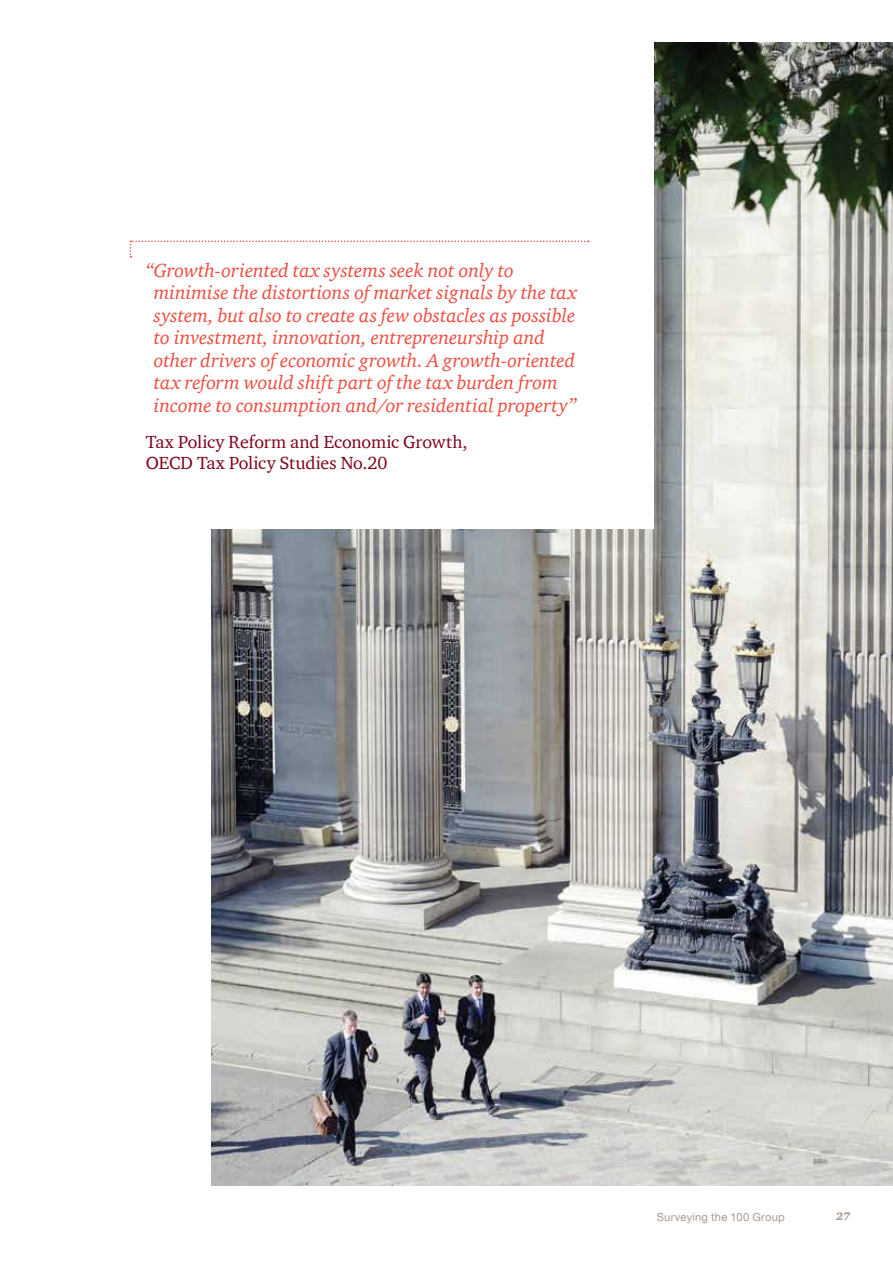
<style>
.page{position:relative;width:893px;height:1263px;background:#fff}
.page>*{position:absolute;margin:0;border:0;box-sizing:border-box;transform-origin:0 0}
.t1{font:italic 19.5px/22.5px "ITC Charter Com";color:#f04b3e}
.t2{font:18px/21px "ITC Charter Com";letter-spacing:-.01em;color:#80021a}
.t3{font:11.25px "Helvetica Neue LT Com";letter-spacing:.015em;color:#a89b91}
.t4{font:italic 900 11.25px "ITC Charter Com";color:#a89b91}
</style>
<div class="page">
<img style="left:212px;top:43px;width:681px;height:1143px">
<div style="left:64px;top:26px;width:590px;height:503px;background:#fff"></div>
<svg style="left:130px;top:241px;width:459px;height:17px"></svg>
<p class="t1" style="left:154px;top:259px;width:425px;text-indent:-8px">“Growth-oriented tax systems seek not only to minimise the distortions of market signals by the tax system, but also to create as few obstacles as possible to investment, innovation, entrepreneurship and other drivers of economic growth. A growth-oriented tax reform would shift part of the tax burden from income to consumption and/or residential property”</p>
<p class="t2" style="left:146px;top:431px;width:323px">Tax Policy Reform and Economic Growth,<br>OECD Tax Policy Studies No.20</p>
<p class="t3" style="left:657px;top:1209px;width:130px">Surveying the 100 Group</p>
<p class="t4" style="left:836px;top:1210px;width:16px">27</p>
</div>
